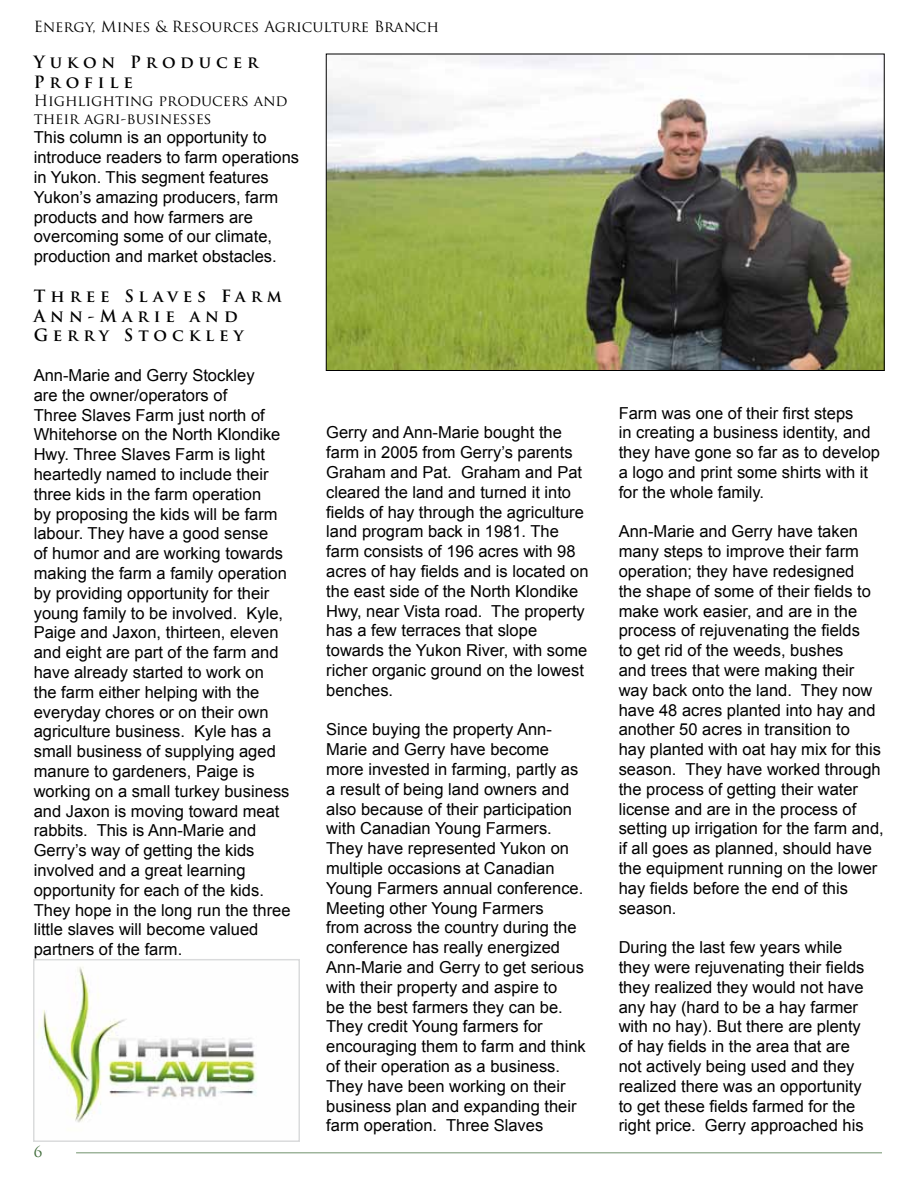
<style>
.page{position:relative;width:918px;height:1188px;background:#fff}
.page>*{position:absolute;margin:0;border:0;box-sizing:border-box;transform-origin:0 0}
.t1{font:16.5px/19.8px "Arial";color:#000}
.t2{font:700 16.5px/19.8px "Trajan Pro";letter-spacing:.3em;color:#000}
.t3{font:15px/18px "Trajan Pro";color:#000}
.t4{font:15px "Trajan Pro";color:#406c3a}
</style>
<div class="page">
<hr style="left:76px;top:1152px;width:806px;height:2px;background:#406c3a">
<img style="left:328px;top:56px;width:554px;height:313px">
<img style="left:37px;top:967px;width:220px;height:156px">
<div style="left:33px;top:959px;width:267px;height:183px;border:2px solid #dadbdc"></div>
<p class="t3" style="left:34px;top:17px;width:407px">Energy, Mines &amp; Resources Agriculture Branch</p>
<p class="t2" style="left:34px;top:52px;width:226px">Yukon Producer<br>Profile</p>
<p class="t3" style="left:34px;top:91px;width:255px">Highlighting producers and their agri-businesses</p>
<p class="t1" style="left:34px;top:128px;width:267px">This column is an opportunity to introduce readers to farm operations in Yukon. This segment features<br>Yukon’s amazing producers, farm products and how farmers are overcoming some of our climate, production and market obstacles.</p>
<p class="t2" style="left:34px;top:286px;width:250px">Three Slaves Farm<br>Ann-Marie and<br>Gerry Stockley</p>
<p class="t1" style="left:34px;top:366px;width:258px">Ann-Marie and Gerry Stockley<br>are the owner/operators of<br>Three Slaves Farm just north of<br>Whitehorse on the North Klondike<br>Hwy. Three Slaves Farm is light heartedly named to include their three kids in the farm operation<br>by proposing the kids will be farm labour. They have a good sense<br>of humor and are working towards making the farm a family operation by providing opportunity for their young family to be involved. Kyle,<br>Paige and Jaxon, thirteen, eleven and eight are part of the farm and have already started to work on the farm either helping with the everyday chores or on their own agriculture business. Kyle has a small business of supplying aged manure to gardeners, Paige is working on a small turkey business and Jaxon is moving toward meat rabbits. This is Ann-Marie and<br>Gerry’s way of getting the kids involved and a great learning opportunity for each of the kids.<br>They hope in the long run the three little slaves will become valued partners of the farm.</p>
<p class="t1" style="left:326px;top:423px;width:264px">Gerry and Ann-Marie bought the farm in 2005 from Gerry’s parents<br>Graham and Pat. Graham and Pat cleared the land and turned it into fields of hay through the agriculture land program back in 1981. The farm consists of 196 acres with 98 acres of hay fields and is located on the east side of the North Klondike<br>Hwy, near Vista road. The property has a few terraces that slope towards the Yukon River, with some richer organic ground on the lowest benches.</p>
<p class="t1" style="left:326px;top:720px;width:261px">Since buying the property Ann-<br>Marie and Gerry have become more invested in farming, partly as a result of being land owners and also because of their participation with Canadian Young Farmers.<br>They have represented Yukon on multiple occasions at Canadian<br>Young Farmers annual conference.<br>Meeting other Young Farmers<br>from across the country during the conference has really energized<br>Ann-Marie and Gerry to get serious with their property and aspire to<br>be the best farmers they can be.<br>They credit Young farmers for encouraging them to farm and think of their operation as a business.<br>They have been working on their business plan and expanding their farm operation. Three Slaves</p>
<p class="t4" style="left:34px;top:1142px;width:10px">6</p>
<p class="t1" style="left:619px;top:403px;width:263px">Farm was one of their first steps<br>in creating a business identity, and they have gone so far as to develop a logo and print some shirts with it for the whole family.</p>
<p class="t1" style="left:619px;top:522px;width:267px">Ann-Marie and Gerry have taken many steps to improve their farm operation; they have redesigned<br>the shape of some of their fields to make work easier, and are in the process of rejuvenating the fields<br>to get rid of the weeds, bushes<br>and trees that were making their way back onto the land. They now have 48 acres planted into hay and another 50 acres in transition to<br>hay planted with oat hay mix for this season. They have worked through the process of getting their water license and are in the process of setting up irrigation for the farm and, if all goes as planned, should have the equipment running on the lower hay fields before the end of this season.</p>
<p class="t1" style="left:619px;top:938px;width:247px">During the last few years while they were rejuvenating their fields they realized they would not have any hay (hard to be a hay farmer with no hay). But there are plenty of hay fields in the area that are not actively being used and they realized there was an opportunity to get these fields farmed for the right price. Gerry approached his</p>
</div>
